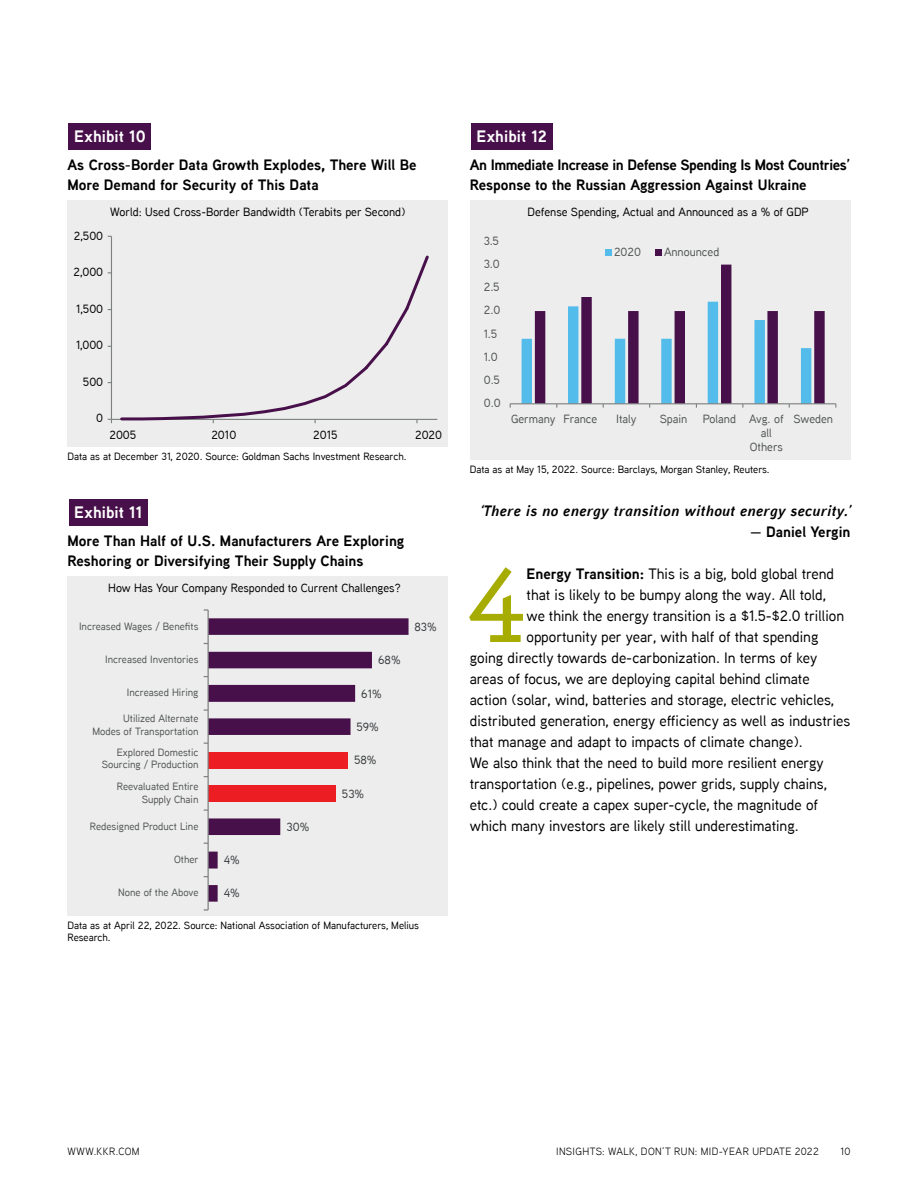
<style>
.page{position:relative;width:918px;height:1188px;background:#fff}
.page>*{position:absolute;margin:0;border:0;box-sizing:border-box;transform-origin:0 0}
.t1{font:500 110.7px "Archer";color:#a7ac00}
.t2{font:700 16.5px "Aaux Next";letter-spacing:.01em;color:#fff}
.t3{font:500 15px "Aaux Next";color:#000}
.t4{font:700 15px/19.5px "Aaux Next";color:#000}
.t5{font:700 15px/19.5px "Aaux Next";letter-spacing:-.025em;color:#000}
.t6{font:italic 700 15px "Aaux Next";letter-spacing:.03em;color:#000}
.t7{font:500 11.85px "Aaux Next";color:#000}
.t8{font:500 11.85px "Aaux Next";color:#515455}
.t9{font:500 11.85px "Aaux Next";color:#383b3d}
.t10{font:500 10.5px/12.6px "Aaux Next";color:#515455;text-align:right}
.t11{font:500 10.5px/12.6px "Aaux Next";color:#000}
.t12{font:10.5px "Aaux Next";letter-spacing:.035em;color:#000}
.s1{font-weight:700}
</style>
<div class="page">
<div style="left:68px;top:200px;width:380px;height:247px;background:#ededed"></div>
<div style="left:69px;top:123px;width:82px;height:27px;background:#48104a"></div>
<hr style="left:111px;top:236px;width:1px;height:183px;background:#7c807f">
<hr style="left:111px;top:419px;width:326px;height:1px;background:#7c807f">
<svg style="left:119px;top:255px;width:312px;height:168px"></svg>
<div style="left:68px;top:576px;width:380px;height:340px;background:#ededed"></div>
<div style="left:69px;top:500px;width:79px;height:26px;background:#48104a"></div>
<svg style="left:209px;top:618px;width:200px;height:284px"></svg>
<hr style="left:208px;top:610px;width:1px;height:300px;background:#7c807f">
<div style="left:470px;top:200px;width:380px;height:260px;background:#ededed"></div>
<div style="left:471px;top:123px;width:81px;height:27px;background:#48104a"></div>
<hr style="left:510px;top:403px;width:326px;height:1px;background:#7c807f">
<svg style="left:522px;top:265px;width:303px;height:143px"></svg>
<div style="left:605px;top:249px;width:6px;height:7px;background:#54bceb"></div>
<div style="left:655px;top:249px;width:6px;height:7px;background:#48104a"></div>
<p class="t2" style="left:74px;top:124px;width:73px">Exhibit 10</p>
<p class="t4" style="left:68px;top:155px;width:351px">As Cross-Border Data Growth Explodes, There Will Be<br>More Demand for Security of This Data</p>
<p class="t7" style="left:110px;top:204px;width:297px">World: Used Cross-Border Bandwidth (Terabits per Second)</p>
<p class="t7" style="left:74px;top:227px;width:31px">2,500</p>
<p class="t7" style="left:74px;top:264px;width:31px">2,000</p>
<p class="t7" style="left:76px;top:300px;width:28px">1,500</p>
<p class="t7" style="left:76px;top:337px;width:29px">1,000</p>
<p class="t7" style="left:83px;top:374px;width:22px">500</p>
<p class="t7" style="left:96px;top:410px;width:8px">0</p>
<p class="t7" style="left:110px;top:426px;width:28px">2005</p>
<p class="t7" style="left:211px;top:426px;width:26px">2010</p>
<p class="t7" style="left:313px;top:426px;width:26px">2015</p>
<p class="t7" style="left:415px;top:426px;width:28px">2020</p>
<p class="t11" style="left:68px;top:450px;width:340px">Data as at December 31, 2020. Source: Goldman Sachs Investment Research.</p>
<p class="t2" style="left:74px;top:500px;width:70px">Exhibit 11</p>
<p class="t4" style="left:68px;top:531px;width:338px">More Than Half of U.S. Manufacturers Are Exploring<br>Reshoring or Diversifying Their Supply Chains</p>
<p class="t7" style="left:108px;top:580px;width:294px">How Has Your Company Responded to Current Challenges?</p>
<p class="t10" style="left:79px;top:619px;width:121px">Increased Wages / Benefits</p>
<p class="t10" style="left:105px;top:653px;width:95px">Increased Inventories</p>
<p class="t10" style="left:127px;top:686px;width:73px">Increased Hiring</p>
<p class="t10" style="left:92px;top:712px;width:108px">Utilized Alternate<br>Modes of Transportation</p>
<p class="t10" style="left:102px;top:745px;width:98px">Explored Domestic<br>Sourcing / Production</p>
<p class="t10" style="left:117px;top:780px;width:83px">Reevaluated Entire<br>Supply Chain</p>
<p class="t10" style="left:90px;top:820px;width:110px">Redesigned Product Line</p>
<p class="t10" style="left:174px;top:853px;width:26px">Other</p>
<p class="t10" style="left:118px;top:886px;width:82px">None of the Above</p>
<p class="t9" style="left:224px;top:852px;width:18px">4%</p>
<p class="t9" style="left:224px;top:885px;width:18px">4%</p>
<p class="t9" style="left:287px;top:819px;width:24px">30%</p>
<p class="t9" style="left:378px;top:652px;width:24px">68%</p>
<p class="t9" style="left:361px;top:685px;width:22px">61%</p>
<p class="t9" style="left:356px;top:719px;width:24px">59%</p>
<p class="t9" style="left:354px;top:752px;width:24px">58%</p>
<p class="t9" style="left:342px;top:786px;width:24px">53%</p>
<p class="t9" style="left:414px;top:619px;width:24px">83%</p>
<p class="t11" style="left:68px;top:918px;width:353px">Data as at April 22, 2022. Source: National Association of Manufacturers, Melius<br>Research.</p>
<p class="t2" style="left:477px;top:124px;width:72px">Exhibit 12</p>
<p class="t5" style="left:470px;top:155px;width:382px">An Immediate Increase in Defense Spending Is Most Countries’<br>Response to the Russian Aggression Against Ukraine</p>
<p class="t8" style="left:484px;top:232px;width:17px">3.5</p>
<p class="t8" style="left:484px;top:255px;width:17px">3.0</p>
<p class="t8" style="left:484px;top:279px;width:17px">2.5</p>
<p class="t8" style="left:484px;top:302px;width:18px">2.0</p>
<p class="t8" style="left:484px;top:325px;width:15px">1.5</p>
<p class="t8" style="left:484px;top:348px;width:16px">1.0</p>
<p class="t8" style="left:484px;top:372px;width:18px">0.5</p>
<p class="t8" style="left:484px;top:395px;width:18px">0.0</p>
<p class="t7" style="left:527px;top:204px;width:283px">Defense Spending, Actual and Announced as a % of GDP</p>
<p class="t8" style="left:614px;top:244px;width:28px">2020</p>
<p class="t8" style="left:664px;top:244px;width:57px">Announced</p>
<p class="t8" style="left:511px;top:411px;width:88px">Germany France</p>
<p class="t8" style="left:616px;top:411px;width:22px">Italy</p>
<p class="t8" style="left:660px;top:411px;width:29px">Spain</p>
<p class="t8" style="left:703px;top:411px;width:82px">Poland Avg. of</p>
<p class="t8" style="left:761px;top:425px;width:13px">all</p>
<p class="t8" style="left:750px;top:439px;width:34px">Others</p>
<p class="t8" style="left:793px;top:411px;width:41px">Sweden</p>
<p class="t11" style="left:470px;top:462px;width:301px">Data as at May 15, 2022. Source: Barclays, Morgan Stanley, Reuters.</p>
<p class="t6" style="left:480px;top:500px;width:372px">‘There is no energy transition without energy security.’</p>
<p class="t4" style="left:750px;top:522px;width:102px">— Daniel Yergin</p>
<h1 class="t1" style="left:468px;top:526px;width:60px">4</h1>
<p class="t3" style="left:527px;top:564px;width:309px"><span class="s1">Energy Transition:</span> This is a big, bold global trend</p>
<p class="t3" style="left:527px;top:585px;width:301px">that is likely to be bumpy along the way. All told,</p>
<p class="t3" style="left:527px;top:606px;width:319px">we think the energy transition is a $1.5-$2.0 trillion</p>
<p class="t3" style="left:527px;top:627px;width:293px">opportunity per year, with half of that spending</p>
<p class="t3" style="left:470px;top:648px;width:349px">going directly towards de-carbonization. In terms of key</p>
<p class="t3" style="left:470px;top:669px;width:341px">areas of focus, we are deploying capital behind climate</p>
<p class="t3" style="left:470px;top:690px;width:366px">action (solar, wind, batteries and storage, electric vehicles,</p>
<p class="t3" style="left:470px;top:711px;width:382px">distributed generation, energy efficiency as well as industries</p>
<p class="t3" style="left:470px;top:732px;width:335px">that manage and adapt to impacts of climate change).</p>
<p class="t3" style="left:470px;top:753px;width:355px">We also think that the need to build more resilient energy</p>
<p class="t3" style="left:470px;top:774px;width:359px">transportation (e.g., pipelines, power grids, supply chains,</p>
<p class="t3" style="left:470px;top:795px;width:350px">etc.) could create a capex super-cycle, the magnitude of</p>
<p class="t3" style="left:470px;top:816px;width:330px">which many investors are likely still underestimating.</p>
<p class="t12" style="left:68px;top:1144px;width:74px">WWW.KKR.COM</p>
<p class="t12" style="left:556px;top:1144px;width:264px">INSIGHTS: WALK, DON’T RUN: MID-YEAR UPDATE 2022</p>
<p class="t12" style="left:841px;top:1144px;width:11px">10</p>
</div>
